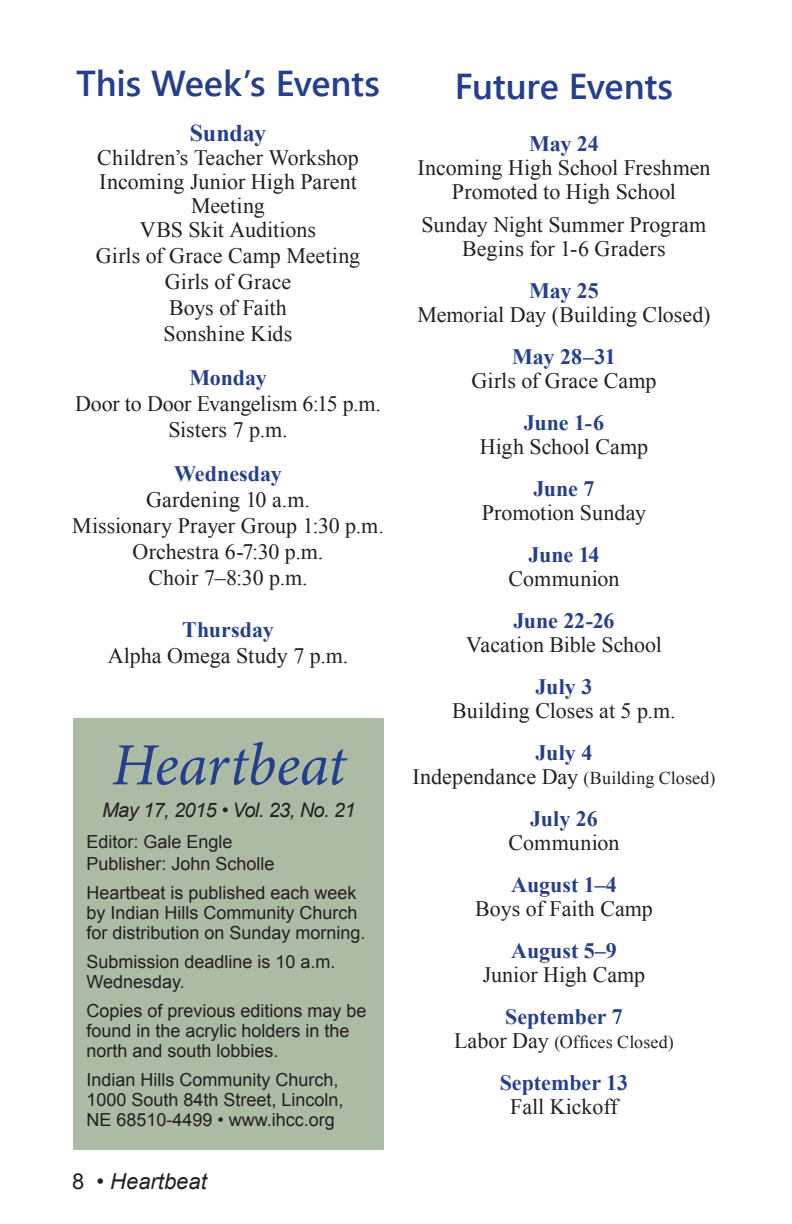
<style>
.page{position:relative;width:792px;height:1224px;background:#fff}
.page>*{position:absolute;margin:0;border:0;box-sizing:border-box;transform-origin:0 0}
.t1{font:italic 60px "Minion Pro";letter-spacing:-.01em;color:#253f8e}
.t2{font:36px "Webly Sleek UI Semibold";letter-spacing:-.005em;color:#253f8e}
.t3{font:700 24px "Times New Roman";letter-spacing:-.01em;color:#253f8e}
.t4{font:22px/24px "Times New Roman";color:#231f20;text-align:center}
.t5{font:700 22px "Times New Roman";color:#253f8e}
.t6{font:italic 22px "Arial";color:#231f20}
.t7{font:italic 20px "Arial";letter-spacing:-.03em;color:#231f20}
.t8{font:18px/20px "Arial";color:#231f20}
.t9{font:18px "Times New Roman";letter-spacing:.01em;color:#231f20}
.s1{font-style:normal}
.s2{font-size:22px}
</style>
<div class="page">
<div style="left:73px;top:719px;width:311px;height:431px;background:#acbca4"></div>
<p class="t2" style="left:76px;top:56px;width:305px">This Week’s Events</p>
<p class="t3" style="left:190px;top:117px;width:78px">Sunday</p>
<p class="t4" style="left:97px;top:146px;width:263px">Children’s Teacher Workshop</p>
<p class="t4" style="left:99px;top:170px;width:259px">Incoming Junior High Parent<br>Meeting</p>
<p class="t4" style="left:140px;top:218px;width:178px">VBS Skit Auditions</p>
<p class="t4" style="left:96px;top:244px;width:266px">Girls of Grace Camp Meeting</p>
<p class="t4" style="left:165px;top:270px;width:128px">Girls of Grace</p>
<p class="t4" style="left:169px;top:296px;width:119px">Boys of Faith</p>
<p class="t4" style="left:164px;top:322px;width:130px">Sonshine Kids</p>
<p class="t5" style="left:189px;top:363px;width:79px">Monday</p>
<p class="t4" style="left:75px;top:392px;width:307px">Door to Door Evangelism 6:15 p.m.</p>
<p class="t4" style="left:168px;top:418px;width:121px">Sisters 7 p.m.</p>
<p class="t5" style="left:174px;top:459px;width:109px">Wednesday</p>
<p class="t4" style="left:146px;top:488px;width:165px">Gardening 10 a.m.</p>
<p class="t4" style="left:72px;top:514px;width:313px">Missionary Prayer Group 1:30 p.m.</p>
<p class="t4" style="left:133px;top:540px;width:192px">Orchestra 6-7:30 p.m.</p>
<p class="t4" style="left:148px;top:566px;width:161px">Choir 7–8:30 p.m.</p>
<p class="t5" style="left:182px;top:615px;width:93px">Thursday</p>
<p class="t4" style="left:108px;top:644px;width:242px">Alpha Omega Study 7 p.m.</p>
<p class="t1" style="left:112px;top:724px;width:236px">Heartbeat</p>
<p class="t7" style="left:102px;top:799px;width:255px">May 17, 2015 • Vol. 23, No. 21</p>
<p class="t8" style="left:86px;top:832px;width:148px">Editor: Gale Engle</p>
<p class="t8" style="left:86px;top:853px;width:190px">Publisher: John Scholle</p>
<p class="t8" style="left:86px;top:882px;width:281px">Heartbeat is published each week by Indian Hills Community Church for distribution on Sunday morning.</p>
<p class="t8" style="left:86px;top:951px;width:251px">Submission deadline is 10 a.m.<br>Wednesday.</p>
<p class="t8" style="left:86px;top:1000px;width:282px">Copies of previous editions may be found in the acrylic holders in the north and south lobbies.</p>
<p class="t8" style="left:86px;top:1069px;width:259px">Indian Hills Community Church,<br>1000 South 84th Street, Lincoln,<br>NE 68510-4499 • www.ihcc.org</p>
<p class="t6" style="left:72px;top:1169px;width:136px"><span class="s1">8 •</span> Heartbeat</p>
<p class="t2" style="left:455px;top:59px;width:220px">Future Events</p>
<p class="t5" style="left:529px;top:128px;width:71px">May 24</p>
<p class="t4" style="left:417px;top:155px;width:295px">Incoming High School Freshmen<br>Promoted to High School</p>
<p class="t4" style="left:422px;top:212px;width:286px">Sunday Night Summer Program<br>Begins for 1-6 Graders</p>
<p class="t5" style="left:529px;top:275px;width:71px">May 25</p>
<p class="t4" style="left:417px;top:302px;width:295px">Memorial Day (Building Closed)</p>
<p class="t5" style="left:512px;top:341px;width:105px">May 28–31</p>
<p class="t4" style="left:471px;top:368px;width:187px">Girls of Grace Camp</p>
<p class="t5" style="left:524px;top:407px;width:82px">June 1-6</p>
<p class="t4" style="left:480px;top:434px;width:170px">High School Camp</p>
<p class="t5" style="left:533px;top:473px;width:63px">June 7</p>
<p class="t4" style="left:482px;top:500px;width:166px">Promotion Sunday</p>
<p class="t5" style="left:529px;top:539px;width:72px">June 14</p>
<p class="t4" style="left:509px;top:566px;width:112px">Communion</p>
<p class="t5" style="left:513px;top:605px;width:103px">June 22-26</p>
<p class="t4" style="left:466px;top:632px;width:197px">Vacation Bible School</p>
<p class="t5" style="left:536px;top:671px;width:58px">July 3</p>
<p class="t4" style="left:452px;top:698px;width:225px">Building Closes at 5 p.m.</p>
<p class="t5" style="left:536px;top:737px;width:58px">July 4</p>
<p class="t9" style="left:413px;top:765px;width:304px"><span class="s2">Independance Day</span> (Building Closed)</p>
<p class="t5" style="left:530px;top:803px;width:69px">July 26</p>
<p class="t4" style="left:509px;top:830px;width:112px">Communion</p>
<p class="t5" style="left:511px;top:869px;width:107px">August 1–4</p>
<p class="t4" style="left:475px;top:896px;width:179px">Boys of Faith Camp</p>
<p class="t5" style="left:511px;top:935px;width:107px">August 5–9</p>
<p class="t4" style="left:483px;top:962px;width:164px">Junior High Camp</p>
<p class="t5" style="left:505px;top:1001px;width:119px">September 7</p>
<p class="t9" style="left:454px;top:1029px;width:221px"><span class="s2">Labor Day</span> (Offices Closed)</p>
<p class="t5" style="left:500px;top:1067px;width:130px">September 13</p>
<p class="t4" style="left:510px;top:1094px;width:109px">Fall Kickoff</p>
</div>
